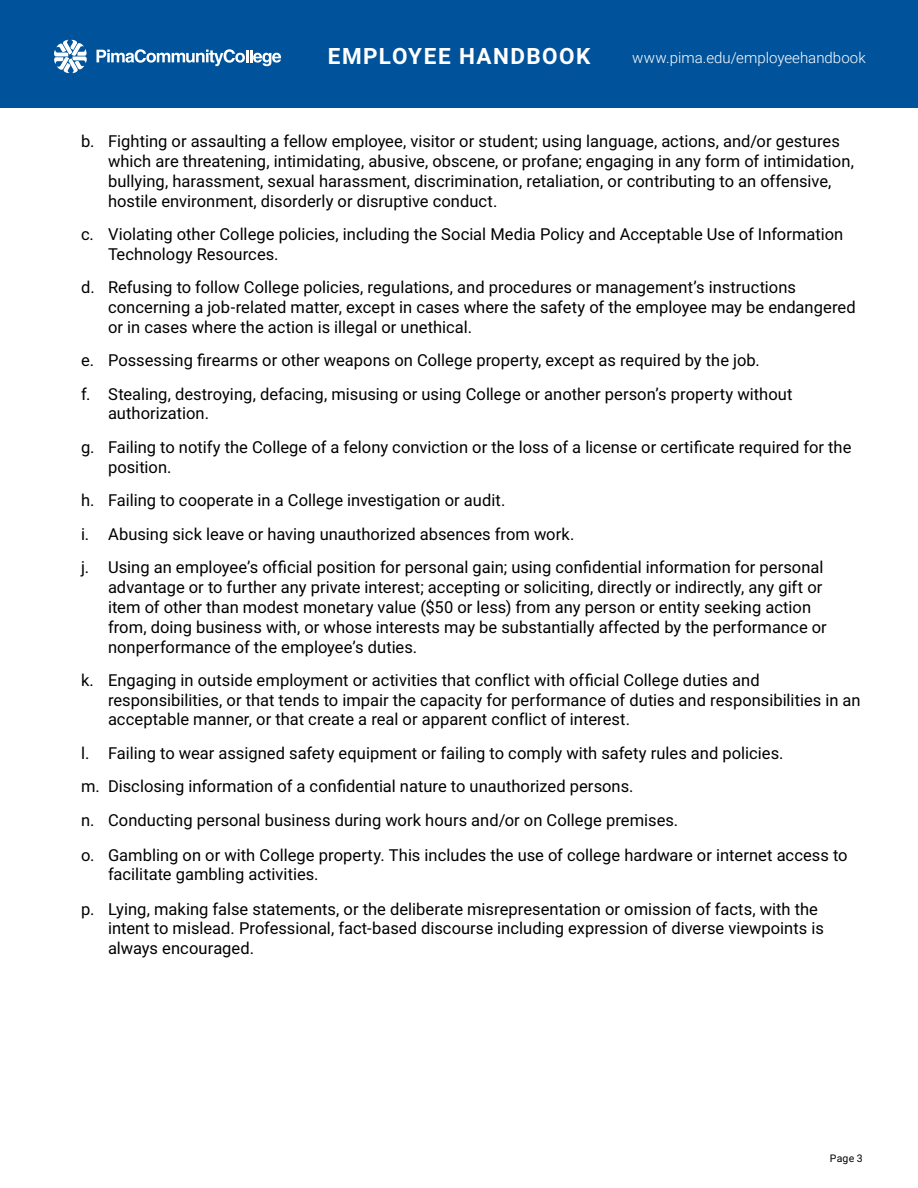
<style>
.page{position:relative;width:918px;height:1188px;background:#fff}
.page>*{position:absolute;margin:0;border:0;box-sizing:border-box;transform-origin:0 0}
.t1{font:700 22.5px "Roboto";letter-spacing:.065em;color:#fff}
.t2{font:16.5px/19.8px "Roboto";color:#000}
.t3{font:300 15px "Roboto";color:#fff}
.t4{font:10.5px "Roboto";color:#000}
</style>
<div class="page">
<div style="left:0;top:0;width:918px;height:108px;background:#00539b"></div>
<svg style="left:54px;top:40px;width:33px;height:33px"></svg>
<svg style="left:97px;top:49px;width:184px;height:17px"></svg>
<h1 class="t1" style="left:328px;top:40px;width:264px">EMPLOYEE HANDBOOK</h1>
<p class="t3" style="left:632px;top:47px;width:235px">www.pima.edu/employeehandbook</p>
<p class="t2" style="left:108px;top:131px;width:747px;text-indent:-27px">b. Fighting or assaulting a fellow employee, visitor or student; using language, actions, and/or gestures which are threatening, intimidating, abusive, obscene, or profane; engaging in any form of intimidation, bullying, harassment, sexual harassment, discrimination, retaliation, or contributing to an offensive, hostile environment, disorderly or disruptive conduct.</p>
<p class="t2" style="left:108px;top:224px;width:737px;text-indent:-27px">c. Violating other College policies, including the Social Media Policy and Acceptable Use of Information<br>Technology Resources.</p>
<p class="t2" style="left:108px;top:277px;width:749px;text-indent:-27px">d. Refusing to follow College policies, regulations, and procedures or management’s instructions concerning a job-related matter, except in cases where the safety of the employee may be endangered or in cases where the action is illegal or unethical.</p>
<p class="t2" style="left:81px;top:350px;width:680px">e. Possessing firearms or other weapons on College property, except as required by the job.</p>
<p class="t2" style="left:108px;top:383px;width:686px;text-indent:-27px">f. Stealing, destroying, defacing, misusing or using College or another person’s property without authorization.</p>
<p class="t2" style="left:108px;top:436px;width:745px;text-indent:-27px">g. Failing to notify the College of a felony conviction or the loss of a license or certificate required for the position.</p>
<p class="t2" style="left:81px;top:489px;width:426px">h. Failing to cooperate in a College investigation or audit.</p>
<p class="t2" style="left:81px;top:524px;width:495px">i. Abusing sick leave or having unauthorized absences from work.</p>
<p class="t2" style="left:108px;top:557px;width:720px;text-indent:-27px">j. Using an employee’s official position for personal gain; using confidential information for personal advantage or to further any private interest; accepting or soliciting, directly or indirectly, any gift or item of other than modest monetary value ($50 or less) from any person or entity seeking action from, doing business with, or whose interests may be substantially affected by the performance or nonperformance of the employee’s duties.</p>
<p class="t2" style="left:108px;top:669px;width:754px;text-indent:-27px">k. Engaging in outside employment or activities that conflict with official College duties and responsibilities, or that tends to impair the capacity for performance of duties and responsibilities in an acceptable manner, or that create a real or apparent conflict of interest.</p>
<p class="t2" style="left:81px;top:743px;width:704px">l. Failing to wear assigned safety equipment or failing to comply with safety rules and policies.</p>
<p class="t2" style="left:81px;top:776px;width:554px">m. Disclosing information of a confidential nature to unauthorized persons.</p>
<p class="t2" style="left:81px;top:810px;width:599px">n. Conducting personal business during work hours and/or on College premises.</p>
<p class="t2" style="left:108px;top:844px;width:741px;text-indent:-27px">o. Gambling on or with College property. This includes the use of college hardware or internet access to facilitate gambling activities.</p>
<p class="t2" style="left:108px;top:898px;width:717px;text-indent:-27px">p. Lying, making false statements, or the deliberate misrepresentation or omission of facts, with the intent to mislead. Professional, fact-based discourse including expression of diverse viewpoints is always encouraged.</p>
<p class="t4" style="left:830px;top:1151px;width:34px">Page 3</p>
</div>
